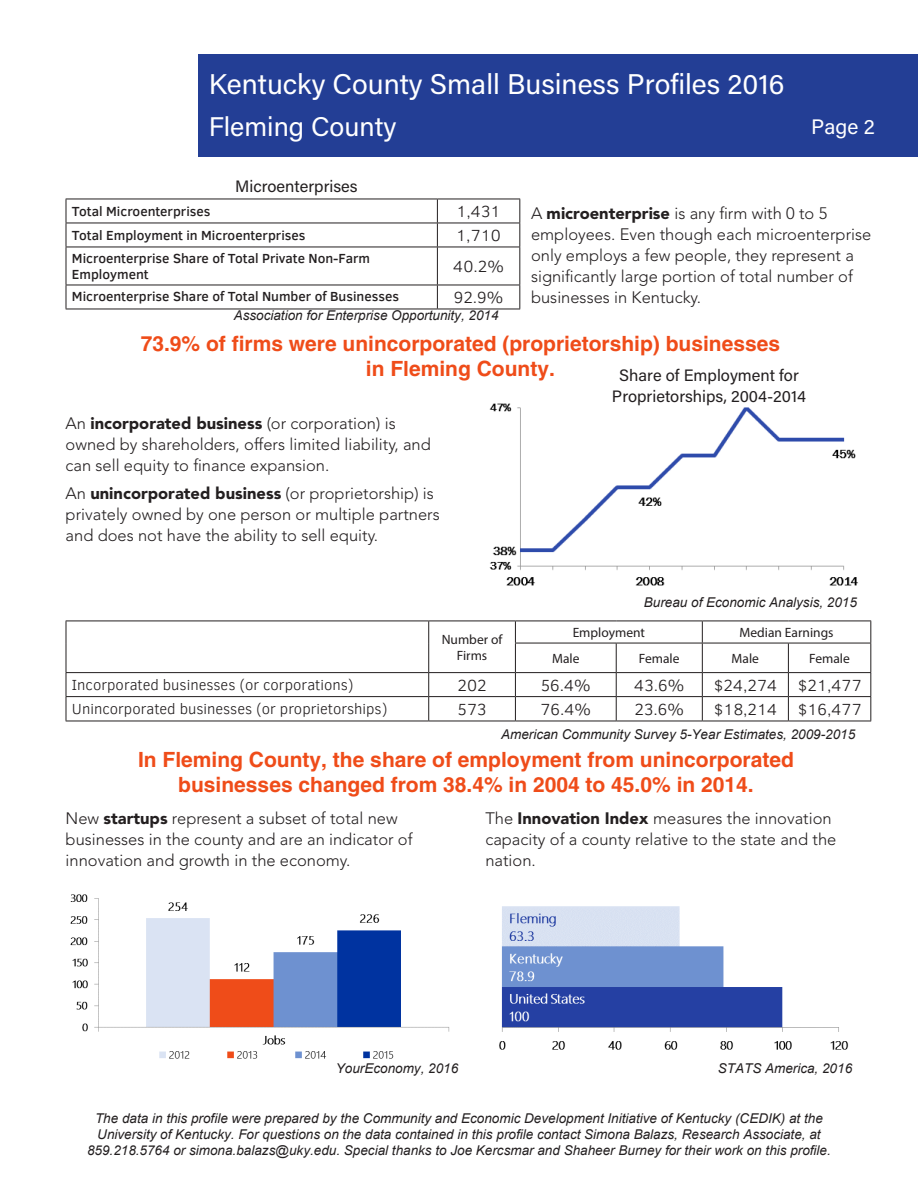
<style>
.page{position:relative;width:918px;height:1188px;background:#fff}
.page>*{position:absolute;margin:0;border:0;box-sizing:border-box;transform-origin:0 0}
.t1{font:28.5px "Acumin Pro";color:#fff}
.t2{font:27px "Acumin Pro";color:#fff}
.t3{font:700 21px/25.2px "Helvetica";color:#ef4c19;text-align:center}
.t4{font:21px "Acumin Pro";color:#fff}
.Text{font:300 16.5px/21px "Avenir LT Std";color:#231f20}
.t5{font:300 16.5px "Clear Sans";color:#231f20}
.Text-2{font:16.5px/20.2px "Acumin Pro";color:#231f20;text-align:center}
.t6{font:300 15px "Clear Sans";color:#231f20}
.t7{font:italic 13.5px/16.2px "Arial";color:#231f20;text-align:center}
.t8{font:500 13.5px/16.2px "Clear Sans";color:#231f20}
.t9{font:13.5px/16.2px "Myriad Pro";color:#231f20;text-align:center}
.s1{font-weight:900}
</style>
<div class="page">
<img style="left:70px;top:894px;width:380px;height:165px">
<img style="left:499px;top:906px;width:350px;height:144px">
<img style="left:490px;top:403px;width:368px;height:183px">
<div style="left:198px;top:54px;width:720px;height:103px;background:#233e95"></div>
<hr style="left:66px;top:621px;width:363px;height:1px;background:#231f20">
<hr style="left:429px;top:621px;width:86px;height:1px;background:#231f20">
<hr style="left:515px;top:621px;width:101px;height:1px;background:#231f20">
<hr style="left:616px;top:621px;width:86px;height:1px;background:#231f20">
<hr style="left:702px;top:621px;width:86px;height:1px;background:#231f20">
<hr style="left:788px;top:621px;width:83px;height:1px;background:#231f20">
<hr style="left:515px;top:643px;width:101px;height:1px;background:#231f20">
<hr style="left:616px;top:643px;width:86px;height:1px;background:#231f20">
<hr style="left:702px;top:643px;width:86px;height:1px;background:#231f20">
<hr style="left:788px;top:643px;width:83px;height:1px;background:#231f20">
<hr style="left:66px;top:672px;width:363px;height:1px;background:#231f20">
<hr style="left:429px;top:672px;width:86px;height:1px;background:#231f20">
<hr style="left:515px;top:672px;width:101px;height:1px;background:#231f20">
<hr style="left:616px;top:672px;width:86px;height:1px;background:#231f20">
<hr style="left:702px;top:672px;width:86px;height:1px;background:#231f20">
<hr style="left:788px;top:672px;width:83px;height:1px;background:#231f20">
<hr style="left:66px;top:696px;width:363px;height:1px;background:#231f20">
<svg style="left:66px;top:621px;width:1px;height:100px"></svg>
<hr style="left:429px;top:696px;width:86px;height:1px;background:#231f20">
<svg style="left:428px;top:621px;width:1px;height:100px"></svg>
<hr style="left:515px;top:696px;width:101px;height:1px;background:#231f20">
<svg style="left:515px;top:621px;width:1px;height:100px"></svg>
<hr style="left:616px;top:696px;width:86px;height:1px;background:#231f20">
<svg style="left:616px;top:643px;width:1px;height:78px"></svg>
<hr style="left:702px;top:696px;width:86px;height:1px;background:#231f20">
<svg style="left:702px;top:621px;width:1px;height:100px"></svg>
<hr style="left:788px;top:696px;width:83px;height:1px;background:#231f20">
<svg style="left:788px;top:643px;width:1px;height:78px"></svg>
<svg style="left:870px;top:621px;width:1px;height:100px"></svg>
<hr style="left:66px;top:721px;width:363px;height:1px;background:#231f20">
<hr style="left:429px;top:721px;width:86px;height:1px;background:#231f20">
<hr style="left:515px;top:721px;width:101px;height:1px;background:#231f20">
<hr style="left:616px;top:721px;width:86px;height:1px;background:#231f20">
<hr style="left:702px;top:721px;width:86px;height:1px;background:#231f20">
<hr style="left:788px;top:721px;width:83px;height:1px;background:#231f20">
<hr style="left:66px;top:199px;width:371px;height:1px;background:#231f20">
<hr style="left:437px;top:199px;width:83px;height:1px;background:#231f20">
<hr style="left:66px;top:223px;width:371px;height:1px;background:#231f20">
<svg style="left:66px;top:199px;width:1px;height:48px"></svg>
<hr style="left:437px;top:223px;width:83px;height:1px;background:#231f20">
<svg style="left:437px;top:199px;width:1px;height:48px"></svg>
<hr style="left:66px;top:247px;width:371px;height:1px;background:#231f20">
<hr style="left:66px;top:247px;width:1px;height:38px;background:#231f20">
<hr style="left:437px;top:247px;width:83px;height:1px;background:#231f20">
<hr style="left:437px;top:247px;width:1px;height:38px;background:#231f20">
<svg style="left:519px;top:199px;width:1px;height:48px"></svg>
<hr style="left:519px;top:247px;width:1px;height:38px;background:#231f20">
<hr style="left:66px;top:285px;width:371px;height:1px;background:#231f20">
<svg style="left:66px;top:285px;width:1px;height:24px"></svg>
<hr style="left:437px;top:285px;width:83px;height:1px;background:#231f20">
<svg style="left:437px;top:285px;width:1px;height:24px"></svg>
<svg style="left:519px;top:285px;width:1px;height:24px"></svg>
<hr style="left:66px;top:309px;width:371px;height:1px;background:#231f20">
<hr style="left:437px;top:309px;width:83px;height:1px;background:#231f20">
<p class="t1" style="left:209px;top:65px;width:577px">Kentucky County Small Business Profiles 2016</p>
<p class="t2" style="left:209px;top:107px;width:189px">Fleming County</p>
<p class="t4" style="left:811px;top:112px;width:65px">Page 2</p>
<p class="Text-2" style="left:235px;top:175px;width:124px">Microenterprises</p>
<p class="t8" style="left:72px;top:203px;width:140px">Total Microenterprises</p>
<p class="t5" style="left:457px;top:200px;width:46px">1,431</p>
<p class="t8" style="left:72px;top:227px;width:235px">Total Employment in Microenterprises</p>
<p class="t5" style="left:456px;top:224px;width:46px">1,710</p>
<p class="t8" style="left:72px;top:250px;width:300px">Microenterprise Share of Total Private Non-Farm<br>Employment</p>
<p class="t5" style="left:453px;top:255px;width:52px">40.2%</p>
<p class="t8" style="left:72px;top:288px;width:329px">Microenterprise Share of Total Number of Businesses</p>
<p class="t5" style="left:454px;top:286px;width:51px">92.9%</p>
<p class="Text" style="left:531px;top:203px;width:342px">A <span class="s1">microenterprise</span> is any firm with 0 to 5 employees. Even though each microenterprise only employs a few people, they represent a significantly large portion of total number of businesses in Kentucky.</p>
<p class="t7" style="left:234px;top:308px;width:266px">Association for Enterprise Opportunity, 2014</p>
<p class="t3" style="left:141px;top:330px;width:641px">73.9% of firms were unincorporated (proprietorship) businesses in Fleming County.</p>
<p class="Text-2" style="left:612px;top:365px;width:196px">Share of Employment for<br>Proprietorships, 2004-2014</p>
<p class="Text" style="left:66px;top:413px;width:367px">An <span class="s1">incorporated business</span> (or corporation) is owned by shareholders, offers limited liability, and can sell equity to finance expansion.</p>
<p class="Text" style="left:66px;top:483px;width:376px">An <span class="s1">unincorporated business</span> (or proprietorship) is privately owned by one person or multiple partners and does not have the ability to sell equity.</p>
<p class="t9" style="left:442px;top:631px;width:62px">Number of<br>Firms</p>
<p class="t7" style="left:644px;top:594px;width:215px">Bureau of Economic Analysis, 2015</p>
<p class="t9" style="left:573px;top:624px;width:74px">Employment</p>
<p class="t9" style="left:740px;top:624px;width:95px">Median Earnings</p>
<p class="t9" style="left:552px;top:650px;width:29px">Male</p>
<p class="t9" style="left:639px;top:650px;width:42px">Female</p>
<p class="t9" style="left:732px;top:650px;width:29px">Male</p>
<p class="t9" style="left:809px;top:650px;width:42px">Female</p>
<p class="t6" style="left:72px;top:674px;width:283px">Incorporated businesses (or corporations)</p>
<p class="t5" style="left:458px;top:674px;width:31px">202</p>
<p class="t5" style="left:541px;top:674px;width:52px">56.4%</p>
<p class="t5" style="left:634px;top:674px;width:52px">43.6%</p>
<p class="t5" style="left:713px;top:674px;width:65px">$24,274</p>
<p class="t5" style="left:797px;top:674px;width:66px">$21,477</p>
<p class="t6" style="left:72px;top:698px;width:317px">Unincorporated businesses (or proprietorships)</p>
<p class="t5" style="left:458px;top:698px;width:31px">573</p>
<p class="t5" style="left:541px;top:698px;width:52px">76.4%</p>
<p class="t5" style="left:635px;top:698px;width:51px">23.6%</p>
<p class="t5" style="left:713px;top:698px;width:65px">$18,214</p>
<p class="t5" style="left:797px;top:698px;width:66px">$16,477</p>
<p class="t7" style="left:501px;top:727px;width:356px">American Community Survey 5-Year Estimates, 2009-2015</p>
<p class="t3" style="left:138px;top:747px;width:657px">In Fleming County, the share of employment from unincorporated businesses changed from 38.4% in 2004 to 45.0% in 2014.</p>
<p class="Text" style="left:66px;top:808px;width:349px">New <span class="s1">startups</span> represent a subset of total new businesses in the county and are an indicator of innovation and growth in the economy.</p>
<p class="Text" style="left:485px;top:808px;width:352px">The <span class="s1">Innovation Index</span> measures the innovation capacity of a county relative to the state and the nation.</p>
<p class="t7" style="left:336px;top:1061px;width:124px">YourEconomy, 2016</p>
<p class="t7" style="left:718px;top:1061px;width:136px">STATS America, 2016</p>
<p class="t7" style="left:87px;top:1110px;width:745px">The data in this profile were prepared by the Community and Economic Development Initiative of Kentucky (CEDIK) at the<br>University of Kentucky. For questions on the data contained in this profile contact Simona Balazs, Research Associate, at<br>859.218.5764 or simona.balazs@uky.edu. Special thanks to Joe Kercsmar and Shaheer Burney for their work on this profile.</p>
</div>
